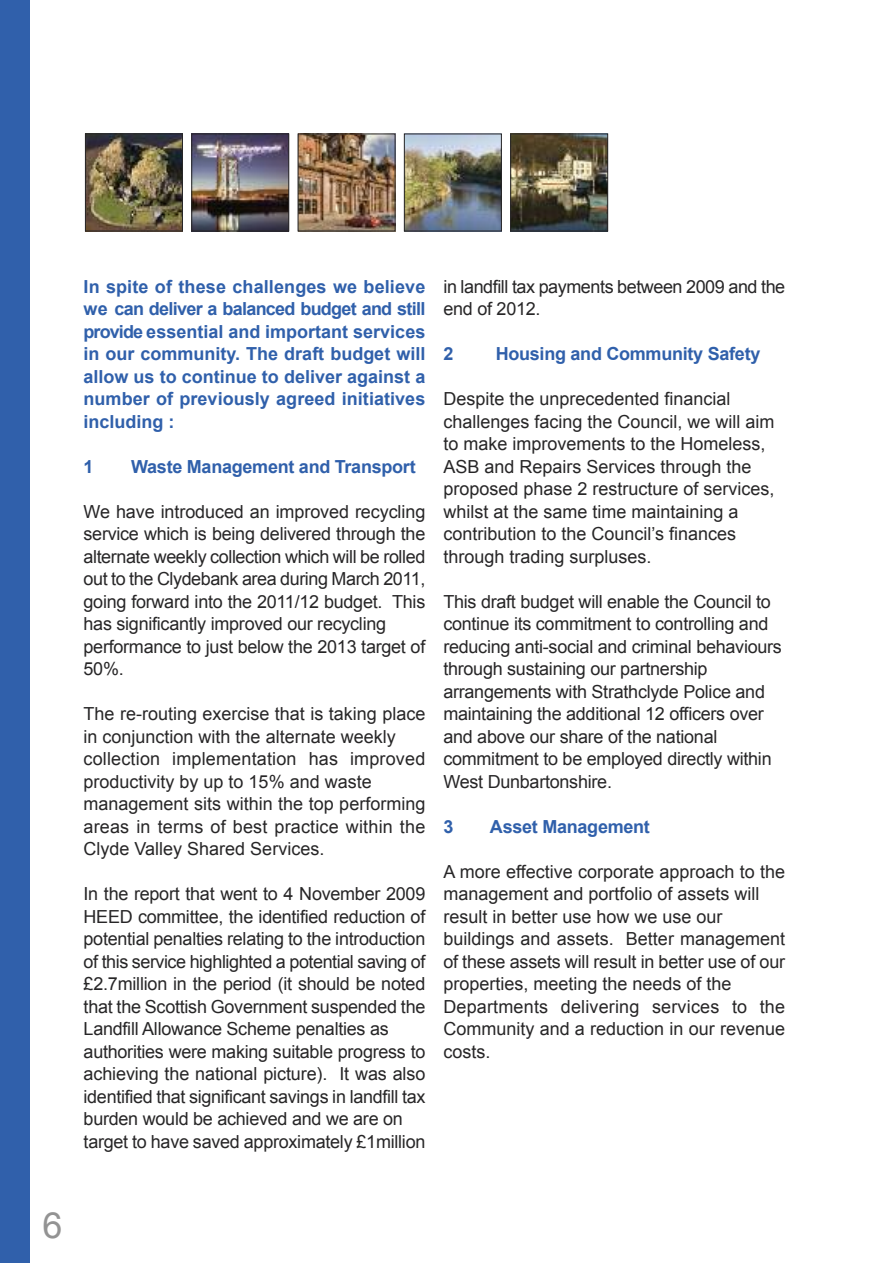
<style>
.page{position:relative;width:893px;height:1263px;background:#fff}
.page>*{position:absolute;margin:0;border:0;box-sizing:border-box;transform-origin:0 0}
.t1{font:36px "Arial";color:#939393}
.t2{font:18px/22.5px "Arial";letter-spacing:-.015em;color:#272627}
.t3{font:700 18px/22.5px "Arial";letter-spacing:-.015em;color:#3060ab;text-align:justify}
</style>
<div class="page">
<div style="left:0;top:0;width:30px;height:1263px;background:#3060ab"></div>
<img style="left:300px;top:136px;width:93px;height:93px">
<div style="left:298px;top:134px;width:97px;height:97px;border:1px solid #272627"></div>
<img style="left:512px;top:136px;width:94px;height:93px">
<div style="left:510px;top:134px;width:98px;height:97px;border:1px solid #272627"></div>
<img style="left:406px;top:136px;width:94px;height:93px">
<div style="left:404px;top:134px;width:98px;height:97px;border:1px solid #272627"></div>
<img style="left:87px;top:136px;width:94px;height:93px">
<div style="left:85px;top:134px;width:98px;height:97px;border:1px solid #272627"></div>
<img style="left:193px;top:136px;width:94px;height:93px">
<div style="left:191px;top:134px;width:98px;height:97px;border:1px solid #272627"></div>
<p class="t3" style="left:84px;top:275px;width:343px">In spite of these challenges we believe we can deliver a balanced budget and still provide essential and important services in our community. The draft budget will allow us to continue to deliver against a number of previously agreed initiatives including :</p>
<p class="t3" style="left:84px;top:455px;width:12px">1</p>
<p class="t3" style="left:131px;top:455px;width:286px">Waste Management and Transport</p>
<p class="t2" style="left:84px;top:500px;width:343px">We have introduced an improved recycling service which is being delivered through the alternate weekly collection which will be rolled out to the Clydebank area during March 2011, going forward into the 2011/12 budget. This has significantly improved our recycling performance to just below the 2013 target of 50%.</p>
<p class="t2" style="left:84px;top:703px;width:343px">The re-routing exercise that is taking place in conjunction with the alternate weekly collection implementation has improved productivity by up to 15% and waste management sits within the top performing areas in terms of best practice within the Clyde Valley Shared Services.</p>
<p class="t2" style="left:84px;top:883px;width:343px">In the report that went to 4 November 2009<br>HEED committee, the identified reduction of potential penalties relating to the introduction of this service highlighted a potential saving of £2.7million in the period (it should be noted that the Scottish Government suspended the Landfill Allowance Scheme penalties as authorities were making suitable progress to achieving the national picture). It was also identified that significant savings in landfill tax burden would be achieved and we are on target to have saved approximately £1million</p>
<p class="t2" style="left:443px;top:275px;width:343px">in landfill tax payments between 2009 and the end of 2012.</p>
<p class="t3" style="left:443px;top:343px;width:12px">2</p>
<p class="t3" style="left:496px;top:343px;width:266px">Housing and Community Safety</p>
<p class="t2" style="left:443px;top:388px;width:333px">Despite the unprecedented financial challenges facing the Council, we will aim to make improvements to the Homeless, ASB and Repairs Services through the proposed phase 2 restructure of services, whilst at the same time maintaining a contribution to the Council’s finances through trading surpluses.</p>
<p class="t2" style="left:443px;top:590px;width:340px">This draft budget will enable the Council to continue its commitment to controlling and reducing anti-social and criminal behaviours through sustaining our partnership arrangements with Strathclyde Police and maintaining the additional 12 officers over and above our share of the national commitment to be employed directly within West Dunbartonshire.</p>
<p class="t3" style="left:443px;top:815px;width:12px">3</p>
<p class="t3" style="left:490px;top:815px;width:161px">Asset Management</p>
<p class="t2" style="left:443px;top:860px;width:343px">A more effective corporate approach to the management and portfolio of assets will result in better use how we use our buildings and assets. Better management of these assets will result in better use of our properties, meeting the needs of the Departments delivering services to the Community and a reduction in our revenue costs.</p>
<h1 class="t1" style="left:43px;top:1205px;width:22px">6</h1>
</div>
